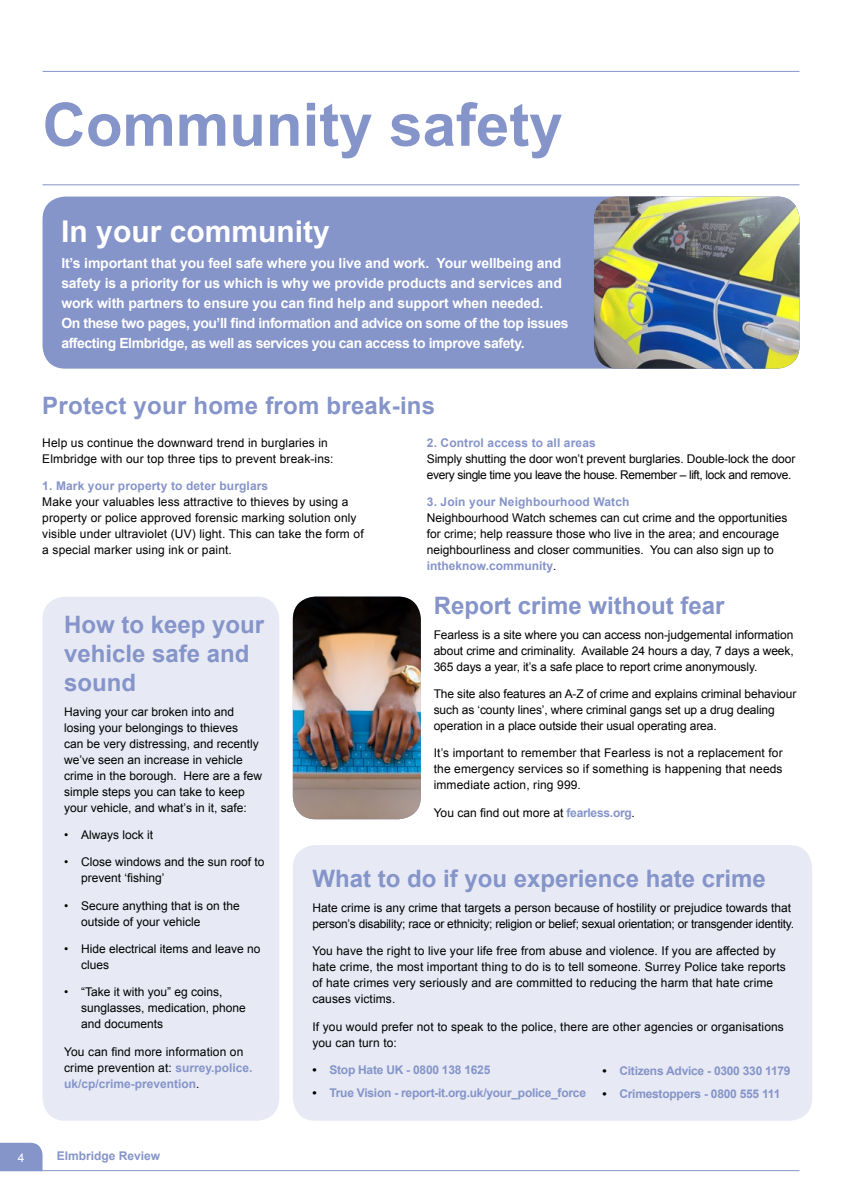
<style>
.page{position:relative;width:842px;height:1191px;background:#fff}
.page>*{position:absolute;margin:0;border:0;box-sizing:border-box;transform-origin:0 0}
.t1{font:700 60px "Arial";color:#8594c9}
.t2{font:700 30px "Arial";color:#fff}
.t3{font:700 24px/28.8px "Arial";color:#8594c9}
.t4{font:700 14px/20px "Arial";letter-spacing:-.01em;color:#fff}
.t5{font:12px/16px "Arial";color:#000}
.t6{font:12px/16px "Arial";letter-spacing:-.02em;color:#000}
.t7{font:700 12px "Arial";letter-spacing:-.02em;color:#8594c9}
.t8{font:700 12px "Arial";letter-spacing:.01em;color:#8594c9}
.t9{font:700 12px "Arial";color:#8594c9}
.t10{font:12px "Arial";color:#fff}
.s1{font-weight:700;color:#8594c9}
.s2{color:#000}
</style>
<div class="page">
<hr style="left:0;top:1170px;width:799px;height:1px;background:#8594c9">
<svg style="left:0;top:1142px;width:43px;height:28px"></svg>
<div style="left:43px;top:196px;width:756px;height:173px;background:#8594c9;border-radius:23px"></div>
<img style="left:594px;top:196px;width:205px;height:173px">
<img style="left:293px;top:596px;width:128px;height:223px">
<hr style="left:43px;top:71px;width:756px;height:1px;background:#8594c9">
<hr style="left:43px;top:184px;width:756px;height:1px;background:#8594c9">
<div style="left:43px;top:596px;width:236px;height:524px;background:#e7eaf4;border-radius:23px"></div>
<div style="left:293px;top:845px;width:519px;height:275px;background:#e7eaf4;border-radius:23px"></div>
<h1 class="t1" style="left:43px;top:85px;width:522px">Community safety</h1>
<h2 class="t2" style="left:61px;top:211px;width:270px">In your community</h2>
<p class="t4" style="left:61px;top:254px;width:509px">It’s important that you feel safe where you live and work. Your wellbeing and safety is a priority for us which is why we provide products and services and work with partners to ensure you can find help and support when needed.<br>On these two pages, you’ll find information and advice on some of the top issues affecting Elmbridge, as well as services you can access to improve safety.</p>
<h3 class="t3" style="left:42px;top:392px;width:394px">Protect your home from break-ins</h3>
<p class="t5" style="left:42px;top:434px;width:293px">Help us continue the downward trend in burglaries in<br>Elmbridge with our top three tips to prevent break-ins:</p>
<p class="t8" style="left:42px;top:478px;width:227px">1. Mark your property to deter burglars</p>
<p class="t5" style="left:42px;top:494px;width:323px">Make your valuables less attractive to thieves by using a property or police approved forensic marking solution only visible under ultraviolet (UV) light. This can take the form of a special marker using ink or paint.</p>
<p class="t8" style="left:427px;top:434px;width:170px">2. Control access to all areas</p>
<p class="t5" style="left:427px;top:450px;width:370px">Simply shutting the door won’t prevent burglaries. Double-lock the door every single time you leave the house. Remember – lift, lock and remove.</p>
<p class="t8" style="left:427px;top:494px;width:204px">3. Join your Neighbourhood Watch</p>
<p class="t5" style="left:427px;top:510px;width:362px">Neighbourhood Watch schemes can cut crime and the opportunities for crime; help reassure those who live in the area; and encourage neighbourliness and closer communities. You can also sign up to <span class="s1">intheknow.community</span>.</p>
<h3 class="t3" style="left:64px;top:611px;width:202px">How to keep your vehicle safe and sound</h3>
<p class="t5" style="left:64px;top:703px;width:200px">Having your car broken into and losing your belongings to thieves<br>can be very distressing, and recently we’ve seen an increase in vehicle crime in the borough. Here are a few simple steps you can take to keep your vehicle, and what’s in it, safe:</p>
<p class="t5" style="left:64px;top:826px;width:91px">• Always lock it</p>
<p class="t5" style="left:81px;top:854px;width:185px;text-indent:-17px">• Close windows and the sun roof to prevent ‘fishing’</p>
<p class="t5" style="left:81px;top:897px;width:160px;text-indent:-17px">• Secure anything that is on the outside of your vehicle</p>
<p class="t5" style="left:81px;top:940px;width:181px;text-indent:-17px">• Hide electrical items and leave no clues</p>
<p class="t5" style="left:81px;top:984px;width:166px;text-indent:-17px">• “Take it with you” eg coins, sunglasses, medication, phone and documents</p>
<p class="t5" style="left:64px;top:1043px;width:190px">You can find more information on crime prevention at: <span class="s1">surrey.police. uk/cp/crime-prevention</span>.</p>
<p class="t10" style="left:18px;top:1149px;width:8px">4</p>
<p class="t9" style="left:57px;top:1147px;width:105px">Elmbridge Review</p>
<h3 class="t3" style="left:434px;top:592px;width:292px">Report crime without fear</h3>
<p class="t5" style="left:434px;top:626px;width:361px;text-align:justify">Fearless is a site where you can access non-judgemental information about crime and criminality. Available 24 hours a day, 7 days a week, 365 days a year, it’s a safe place to report crime anonymously.</p>
<p class="t5" style="left:434px;top:686px;width:364px">The site also features an A-Z of crime and explains criminal behaviour such as ‘county lines’, where criminal gangs set up a drug dealing operation in a place outside their usual operating area.</p>
<p class="t5" style="left:434px;top:745px;width:350px;text-align:justify">It’s important to remember that Fearless is not a replacement for the emergency services so if something is happening that needs immediate action, ring 999.</p>
<p class="t5" style="left:434px;top:804px;width:203px">You can find out more at <span class="s1">fearless.org</span>.</p>
<h3 class="t3" style="left:312px;top:865px;width:455px">What to do if you experience hate crime</h3>
<p class="t6" style="left:312px;top:900px;width:483px">Hate crime is any crime that targets a person because of hostility or prejudice towards that person’s disability; race or ethnicity; religion or belief; sexual orientation; or transgender identity.</p>
<p class="t5" style="left:312px;top:943px;width:475px">You have the right to live your life free from abuse and violence. If you are affected by hate crime, the most important thing to do is to tell someone. Surrey Police take reports of hate crimes very seriously and are committed to reducing the harm that hate crime causes victims.</p>
<p class="t5" style="left:312px;top:1018px;width:473px">If you would prefer not to speak to the police, there are other agencies or organisations you can turn to:</p>
<p class="t7" style="left:312px;top:1062px;width:179px"><span class="s2">•</span> Stop Hate UK - 0800 138 1625</p>
<p class="t7" style="left:312px;top:1084px;width:275px"><span class="s2">•</span> True Vision - report-it.org.uk/your_police_force</p>
<p class="t7" style="left:602px;top:1063px;width:190px"><span class="s2">•</span> Citizens Advice - 0300 330 1179</p>
<p class="t7" style="left:602px;top:1085px;width:179px"><span class="s2">•</span> Crimestoppers - 0800 555 111</p>
</div>
